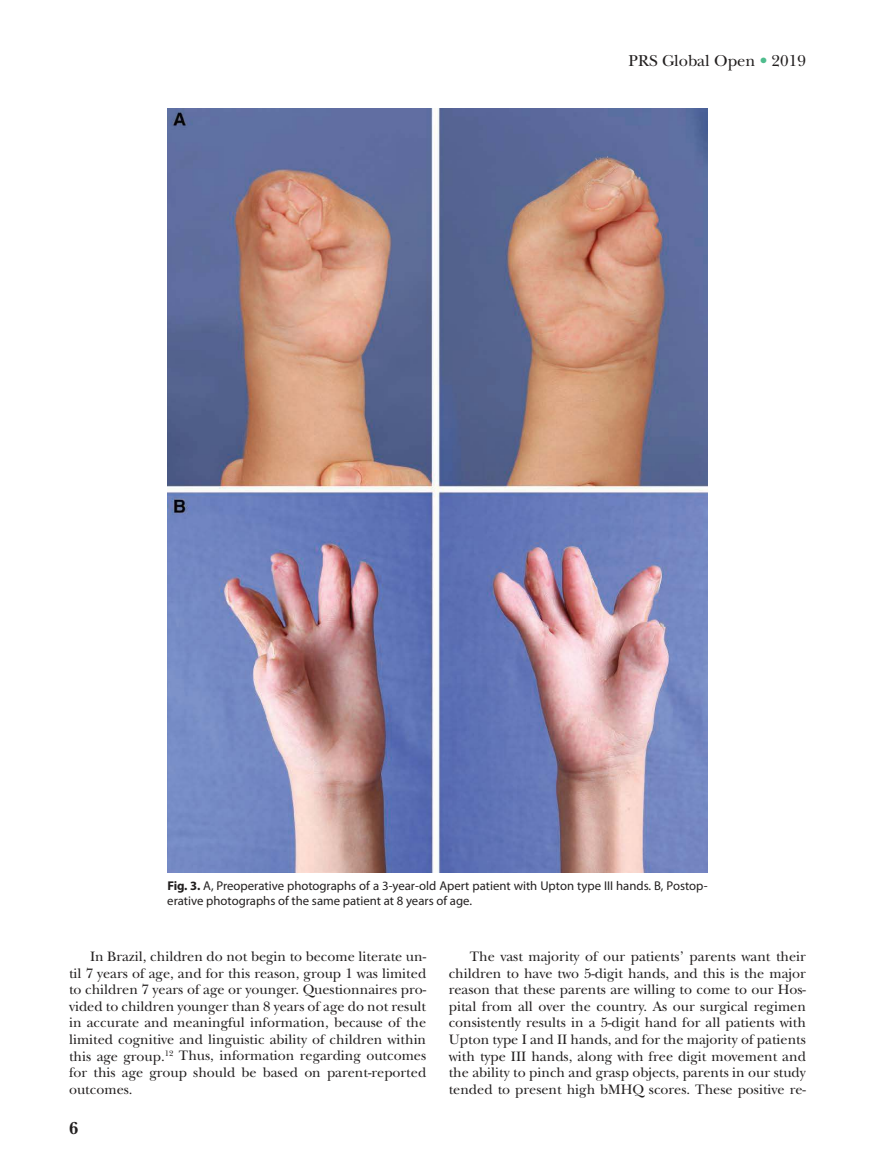
<style>
.page{position:relative;width:878px;height:1175px;background:#fff}
.page>*{position:absolute;margin:0;border:0;box-sizing:border-box;transform-origin:0 0}
.t1{font:700 18px "New Baskerville";color:#221f1f}
.t2{font:16.5px "New Baskerville";color:#221f1f}
.t3{font:14.25px/16.5px "New Baskerville";color:#221f1f;text-align:justify}
.t4{font:12.75px/15px "Myriad Pro";color:#221f1f}
.s1{color:#4ebc8d}
.s2{font-weight:700}
</style>
<div class="page">
<img style="left:167px;top:108px;width:540px;height:764px">
<p class="t2" style="left:628px;top:54px;width:179px">PRS Global Open <span class="s1">•</span> 2019</p>
<p class="t4" style="left:167px;top:878px;width:542px"><span class="s2">Fig. 3.</span> A, Preoperative photographs of a 3-year-old Apert patient with Upton type III hands. B, Postop&shy;erative photographs of the same patient at 8 years of age.</p>
<p class="t3" style="left:69px;top:949px;width:359px;text-indent:21px">In Brazil, children do not begin to become literate un&shy;til 7 years of age, and for this reason, group 1 was limited to children 7 years of age or younger. Questionnaires pro&shy;vided to children younger than 8 years of age do not result in accurate and meaningful information, because of the limited cognitive and linguistic ability of children within this age group.<sup>12</sup> Thus, information regarding outcomes for this age group should be based on parent-reported outcomes.</p>
<p class="t3" style="left:448px;top:949px;width:359px;text-indent:21px">The vast majority of our patients’ parents want their children to have two 5-digit hands, and this is the major reason that these parents are willing to come to our Hos&shy;pital from all over the country. As our surgical regimen consistently results in a 5-digit hand for all patients with Upton type I and II hands, and for the majority of patients with type III hands, along with free digit movement and the ability to pinch and grasp objects, parents in our study tended to present high bMHQ scores. These positive re-</p>
<p class="t1" style="left:69px;top:1121px;width:11px">6</p>
</div>
